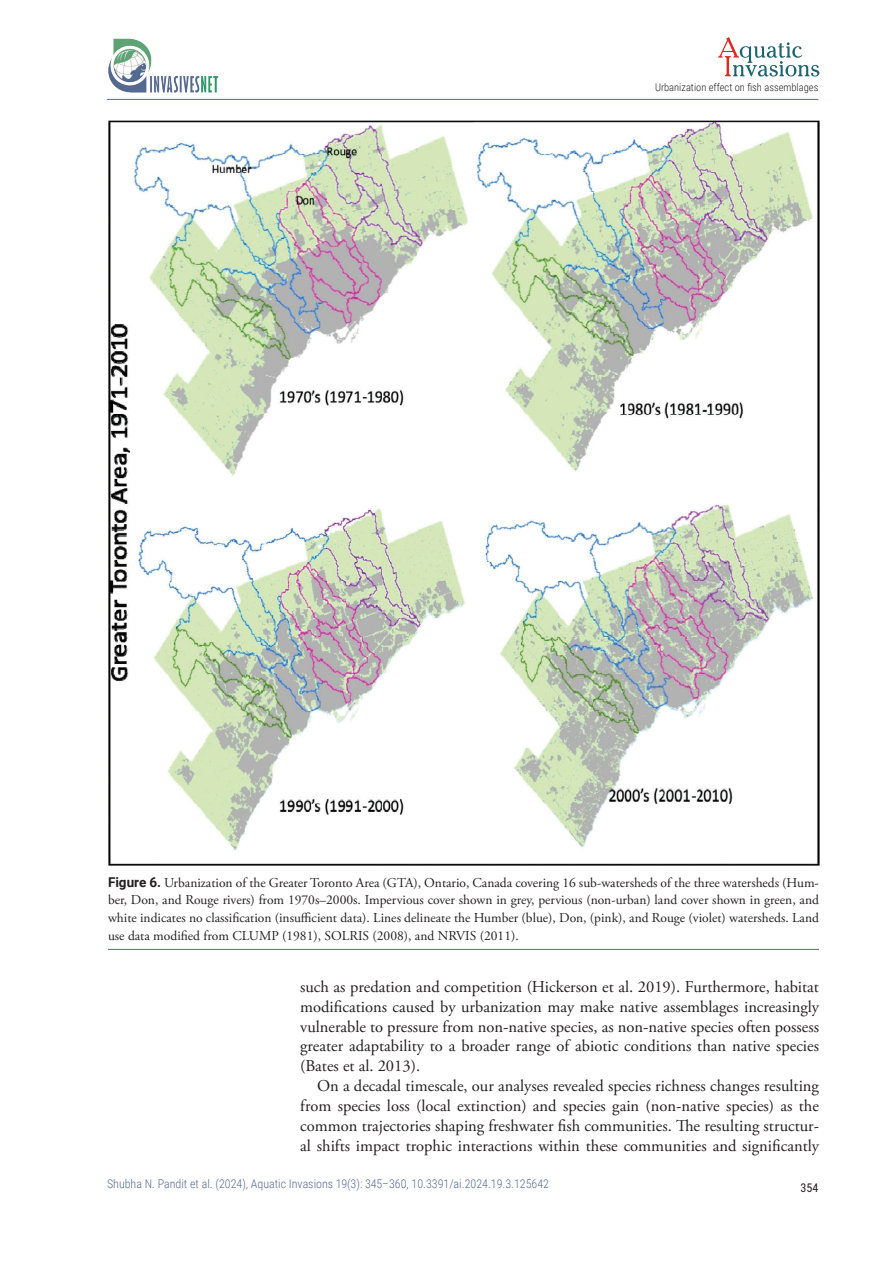
<style>
.page{position:relative;width:893px;height:1263px;background:#fff}
.page>*{position:absolute;margin:0;border:0;box-sizing:border-box;transform-origin:0 0}
.t1{font:16.5px/19.8px "Adobe Garamond Pro";color:#231f20;text-align:justify}
.t2{font:13.5px/18px "Adobe Garamond Pro";color:#231f20;text-align:justify}
.t3{font:300 12px "Roboto Condensed";color:#566a92}
.t4{font:12px "Roboto Condensed";color:#231f20}
.t5{font:300 10.5px "Roboto Condensed";color:#231f20}
.s1{font-family:"Roboto";font-weight:700}
</style>
<div class="page">
<hr style="left:107px;top:99px;width:711px;height:1px;background:#566a92">
<img style="left:108px;top:38px;width:111px;height:55px">
<svg style="left:718px;top:37px;width:101px;height:40px"></svg>
<img style="left:108px;top:121px;width:711px;height:745px">
<hr style="left:108px;top:949px;width:711px;height:1px;background:#566a92">
<p class="t5" style="left:655px;top:80px;width:165px">Urbanization effect on fish assemblages</p>
<p class="t2" style="left:108px;top:874px;width:712px"><span class="s1">Figure 6.</span> Urbanization of the Greater Toronto Area (GTA), Ontario, Canada covering 16 sub-watersheds of the three watersheds (Hum&shy;ber, Don, and Rouge rivers) from 1970s–2000s. Impervious cover shown in grey, pervious (non-urban) land cover shown in green, and white indicates no classification (insufficient data). Lines delineate the Humber (blue), Don, (pink), and Rouge (violet) watersheds. Land use data modified from CLUMP (1981), SOLRIS (2008), and NRVIS (2011).</p>
<p class="t1" style="left:300px;top:977px;width:520px">such as predation and competition (Hickerson et al. 2019). Furthermore, habitat modifications caused by urbanization may make native assemblages increasingly vulnerable to pressure from non-native species, as non-native species often possess greater adaptability to a broader range of abiotic conditions than native species (Bates et al. 2013).</p>
<p class="t1" style="left:300px;top:1076px;width:520px;text-indent:17px">On a decadal timescale, our analyses revealed species richness changes resulting from species loss (local extinction) and species gain (non-native species) as the common trajectories shaping freshwater fish communities. The resulting structur&shy;al shifts impact trophic interactions within these communities and significantly</p>
<p class="t3" style="left:107px;top:1175px;width:444px">Shubha N. Pandit et al. (2024), Aquatic Invasions 19(3): 345–360, 10.3391/ai.2024.19.3.125642</p>
<p class="t4" style="left:801px;top:1179px;width:19px">354</p>
</div>
